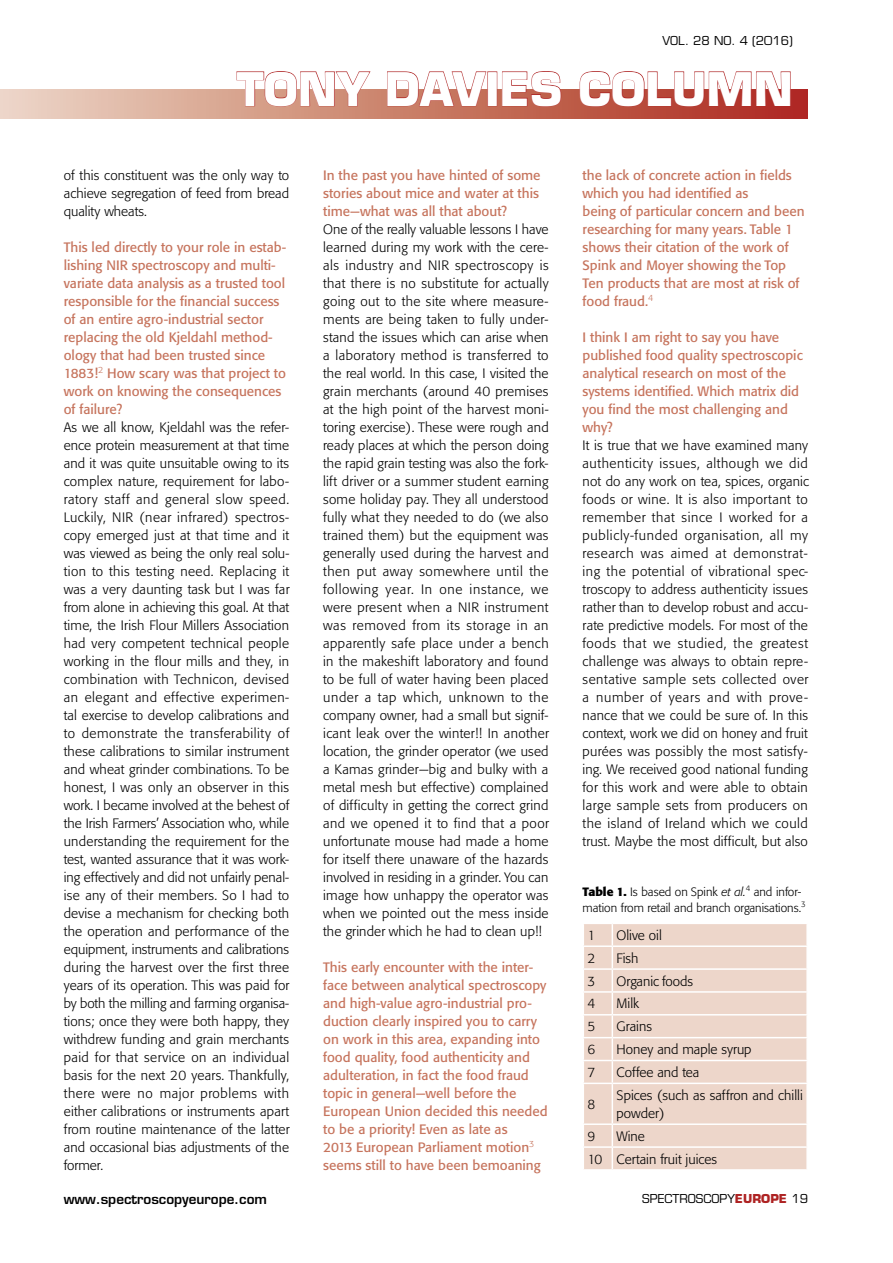
<style>
.page{position:relative;width:893px;height:1263px;background:#fff}
.page>*{position:absolute;margin:0;border:0;box-sizing:border-box;transform-origin:0 0}
.t1{font:700 45px "Eurostile";color:#fff}
.t2{font:300 13.5px/18px "Formata BQ";letter-spacing:.01em;color:#000;text-align:justify}
.t3{font:13.5px/18px "Formata BQ";color:#c6745d}
.t4{font:600 13.5px "Eurostile";color:#000}
.t5{font:300 12px/15.8px "Formata BQ";color:#000}
.t6{font:12px "Eurostile";color:#000}
.s1{font-weight:700}
.s2{font-style:italic}
.s3{font-weight:700;color:#ae2323}
</style>
<div class="page">
<div style="left:0;top:89px;width:808px;height:29px;background:linear-gradient(to right,#ebd8c2,#ab2719)"></div>
<svg style="left:236px;top:71px;width:135px;height:36px"></svg>
<svg style="left:387px;top:71px;width:100px;height:35px"></svg>
<div style="left:487px;top:72px;width:10px;height:34px;border:1px solid #ae2323"></div>
<svg style="left:502px;top:71px;width:60px;height:36px"></svg>
<svg style="left:579px;top:71px;width:212px;height:36px"></svg>
<div style="left:584px;top:924px;width:222px;height:245px;background:#edd6ca"></div>
<hr style="left:612px;top:945px;width:196px;height:2px;background:#fff">
<hr style="left:612px;top:968px;width:196px;height:2px;background:#fff">
<hr style="left:612px;top:991px;width:196px;height:2px;background:#fff">
<hr style="left:612px;top:1014px;width:196px;height:1px;background:#fff">
<hr style="left:612px;top:1037px;width:196px;height:1px;background:#fff">
<hr style="left:612px;top:1060px;width:196px;height:1px;background:#fff">
<hr style="left:583px;top:1082px;width:29px;height:2px;background:#fff">
<hr style="left:612px;top:1082px;width:196px;height:2px;background:#fff">
<hr style="left:612px;top:1084px;width:1px;height:39px;background:#fff">
<hr style="left:583px;top:1123px;width:29px;height:2px;background:#fff">
<hr style="left:612px;top:1123px;width:196px;height:2px;background:#fff">
<hr style="left:583px;top:1146px;width:29px;height:2px;background:#fff">
<hr style="left:612px;top:1146px;width:196px;height:2px;background:#fff">
<svg style="left:612px;top:1125px;width:1px;height:44px"></svg>
<svg style="left:584px;top:924px;width:29px;height:158px;background:#eedacf"></svg>
<p class="t6" style="left:662px;top:33px;width:132px">VOL. 28 NO. 4 (2016)</p>
<h1 class="t1" style="left:237px;top:61px;width:557px">TONY DAVIES COLUMN</h1>
<p class="t2" style="left:64px;top:166px;width:227px">of this constituent was the only way to achieve segregation of feed from bread quality wheats.</p>
<p class="t3" style="left:64px;top:238px;width:224px">This led directly to your role in estab&shy;lishing NIR spectroscopy and multi&shy;variate data analysis as a trusted tool responsible for the financial success of an entire agro-industrial sector replacing the old Kjeldahl method&shy;ology that had been trusted since 1883!<sup>2</sup> How scary was that project to work on knowing the consequences of failure?</p>
<p class="t2" style="left:64px;top:418px;width:228px">As we all know, Kjeldahl was the refer&shy;ence protein measurement at that time and it was quite unsuitable owing to its complex nature, requirement for labo&shy;ratory staff and general slow speed.<br>Luckily, NIR (near infrared) spectros&shy;copy emerged just at that time and it was viewed as being the only real solu&shy;tion to this testing need. Replacing it was a very daunting task but I was far from alone in achieving this goal. At that time, the Irish Flour Millers Association had very competent technical people working in the flour mills and they, in combination with Technicon, devised an elegant and effective experimen&shy;tal exercise to develop calibrations and to demonstrate the transferability of these calibrations to similar instrument and wheat grinder combinations. To be honest, I was only an observer in this work. I became involved at the behest of the Irish Farmers’ Association who, while understanding the requirement for the test, wanted assurance that it was work&shy;ing effectively and did not unfairly penal&shy;ise any of their members. So I had to devise a mechanism for checking both the operation and performance of the equipment, instruments and calibrations during the harvest over the first three years of its operation. This was paid for by both the milling and farming organisa&shy;tions; once they were both happy, they withdrew funding and grain merchants paid for that service on an individual basis for the next 20 years. Thankfully, there were no major problems with either calibrations or instruments apart from routine maintenance of the latter and occasional bias adjustments of the former.</p>
<p class="t4" style="left:64px;top:1190px;width:205px">www.spectroscopyeurope.com</p>
<p class="t3" style="left:323px;top:166px;width:219px">In the past you have hinted of some stories about mice and water at this time—what was all that about?</p>
<p class="t2" style="left:323px;top:220px;width:227px">One of the really valuable lessons I have learned during my work with the cere&shy;als industry and NIR spectroscopy is that there is no substitute for actually going out to the site where measure&shy;ments are being taken to fully under&shy;stand the issues which can arise when a laboratory method is transferred to the real world. In this case, I visited the grain merchants (around 40 premises at the high point of the harvest moni&shy;toring exercise). These were rough and ready places at which the person doing the rapid grain testing was also the fork&shy;lift driver or a summer student earning some holiday pay. They all understood fully what they needed to do (we also trained them) but the equipment was generally used during the harvest and then put away somewhere until the following year. In one instance, we were present when a NIR instrument was removed from its storage in an apparently safe place under a bench in the makeshift laboratory and found to be full of water having been placed under a tap which, unknown to the company owner, had a small but signif&shy;icant leak over the winter!! In another location, the grinder operator (we used a Kamas grinder—big and bulky with a metal mesh but effective) complained of difficulty in getting the correct grind and we opened it to find that a poor unfortunate mouse had made a home for itself there unaware of the hazards involved in residing in a grinder. You can image how unhappy the operator was when we pointed out the mess inside the grinder which he had to clean up!!</p>
<p class="t3" style="left:323px;top:958px;width:226px">This early encounter with the inter&shy;face between analytical spectroscopy and high-value agro-industrial pro&shy;duction clearly inspired you to carry on work in this area, expanding into food quality, food authenticity and adulteration, in fact the food fraud topic in general—well before the European Union decided this needed to be a priority! Even as late as<br>2013 European Parliament motion<sup>3 </sup>seems still to have been bemoaning</p>
<p class="t3" style="left:583px;top:166px;width:223px">the lack of concrete action in fields which you had identified as<br>being of particular concern and been researching for many years. Table 1 shows their citation of the work of<br>Spink and Moyer showing the Top<br>Ten products that are most at risk of food fraud.<sup>4</sup></p>
<p class="t3" style="left:583px;top:328px;width:222px">I think I am right to say you have published food quality spectroscopic analytical research on most of the systems identified. Which matrix did you find the most challenging and why?</p>
<p class="t2" style="left:583px;top:436px;width:228px">It is true that we have examined many authenticity issues, although we did not do any work on tea, spices, organic foods or wine. It is also important to remember that since I worked for a publicly-funded organisation, all my research was aimed at demonstrat&shy;ing the potential of vibrational spec&shy;troscopy to address authenticity issues rather than to develop robust and accu&shy;rate predictive models. For most of the foods that we studied, the greatest challenge was always to obtain repre&shy;sentative sample sets collected over a number of years and with prove&shy;nance that we could be sure of. In this context, work we did on honey and fruit purées was possibly the most satisfy&shy;ing. We received good national funding for this work and were able to obtain large sample sets from producers on the island of Ireland which we could trust. Maybe the most difficult, but also</p>
<p class="t5" style="left:583px;top:884px;width:225px"><span class="s1">Table 1.</span> Is based on Spink <span class="s2">et al.</span><sup>4</sup> and infor&shy;mation from retail and branch organisations.<sup>3</sup></p>
<p class="t2" style="left:588px;top:926px;width:9px">1</p>
<p class="t2" style="left:617px;top:926px;width:47px">Olive oil</p>
<p class="t2" style="left:588px;top:949px;width:9px">2</p>
<p class="t2" style="left:617px;top:949px;width:23px">Fish</p>
<p class="t2" style="left:588px;top:972px;width:9px">3</p>
<p class="t2" style="left:617px;top:972px;width:78px">Organic foods</p>
<p class="t2" style="left:588px;top:995px;width:9px">4</p>
<p class="t2" style="left:617px;top:995px;width:24px">Milk</p>
<p class="t2" style="left:588px;top:1018px;width:9px">5</p>
<p class="t2" style="left:617px;top:1018px;width:37px">Grains</p>
<p class="t2" style="left:588px;top:1040px;width:9px">6</p>
<p class="t2" style="left:617px;top:1040px;width:137px">Honey and maple syrup</p>
<p class="t2" style="left:588px;top:1063px;width:9px">7</p>
<p class="t2" style="left:617px;top:1063px;width:84px">Coffee and tea</p>
<p class="t2" style="left:588px;top:1095px;width:9px">8</p>
<p class="t2" style="left:617px;top:1086px;width:188px">Spices (such as saffron and chilli powder)</p>
<p class="t2" style="left:588px;top:1127px;width:9px">9</p>
<p class="t2" style="left:588px;top:1125px;width:131px;line-height:22.8px;text-indent:29px">Wine<br>10 Certain fruit juices</p>
<p class="t6" style="left:642px;top:1191px;width:167px">SPECTROSCOPY<span class="s3">EUROPE</span> 19</p>
</div>
